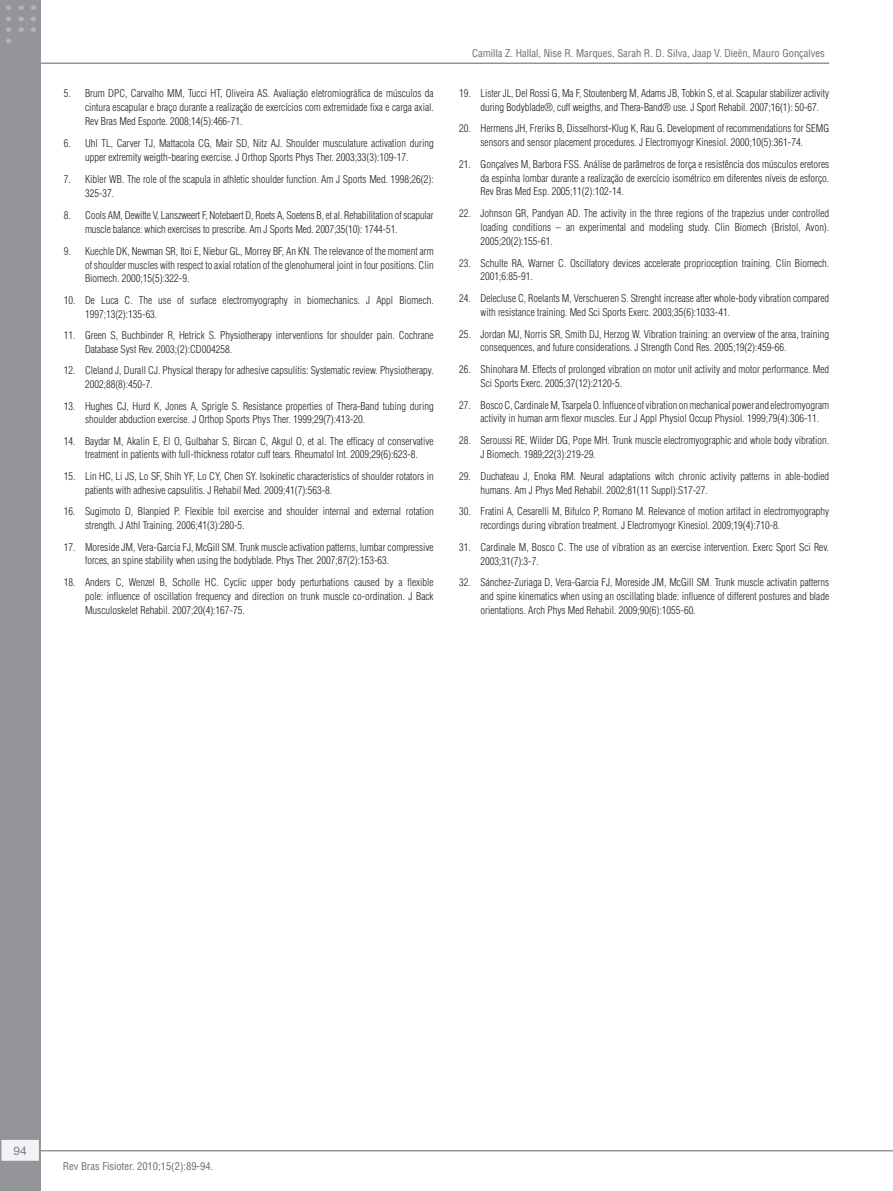
<style>
.page{position:relative;width:893px;height:1191px;background:#fff}
.page>*{position:absolute;margin:0;border:0;box-sizing:border-box;transform-origin:0 0}
.t1{font:12px "Helvetica LT Std";color:#808285}
.z05_4_referencias{font:300 condensed 10.5px/13.8px "Helvetica LT Std";color:#231f20}
.t2{font:condensed 10.5px "Helvetica LT Std";color:#6c6d70}
</style>
<div class="page">
<hr style="left:14px;top:1150px;width:879px;height:1px;background:#939598">
<hr style="left:13px;top:62px;width:816px;height:2px;background:#939598">
<div style="left:0;top:0;width:40px;height:1191px;background:#939598"></div>
<div style="left:1px;top:1139px;width:39px;height:22px;background:#f2f3f4"></div>
<div style="left:0;top:1138px;width:40px;height:24px;border:2px solid #939598"></div>
<svg style="left:6px;top:39px;width:5px;height:4px"></svg>
<svg style="left:6px;top:27px;width:5px;height:5px"></svg>
<svg style="left:6px;top:17px;width:5px;height:4px"></svg>
<svg style="left:6px;top:5px;width:5px;height:5px"></svg>
<svg style="left:19px;top:27px;width:5px;height:5px"></svg>
<svg style="left:19px;top:17px;width:5px;height:4px"></svg>
<svg style="left:19px;top:5px;width:5px;height:5px"></svg>
<svg style="left:31px;top:27px;width:5px;height:5px"></svg>
<svg style="left:31px;top:17px;width:5px;height:4px"></svg>
<svg style="left:31px;top:5px;width:5px;height:5px"></svg>
<p class="z05_4_referencias" style="left:85px;top:86px;width:350px;text-align:justify;text-indent:-21px">5. Brum DPC, Carvalho MM, Tucci HT, Oliveira AS. Avaliação eletromiográfica de músculos da cintura escapular e braço durante a realização de exercícios com extremidade fixa e carga axial.<br>Rev Bras Med Esporte. 2008;14(5):466-71.</p>
<p class="z05_4_referencias" style="left:64px;top:136px;width:371px;text-align:center">6. Uhl TL, Carver TJ, Mattacola CG, Mair SD, Nitz AJ. Shoulder musculature activation during upper extremity weigth-bearing exercise. J Orthop Sports Phys Ther. 2003;33(3):109-17.</p>
<p class="z05_4_referencias" style="left:85px;top:172px;width:350px;text-indent:-21px">7. Kibler WB. The role of the scapula in athletic shoulder function. Am J Sports Med. 1998;26(2):<br>325-37.</p>
<p class="z05_4_referencias" style="left:85px;top:208px;width:350px;text-indent:-21px">8. Cools AM, Dewitte V, Lanszweert F, Notebaert D, Roets A, Soetens B, et al. Rehabilitation of scapular muscle balance: which exercises to prescribe. Am J Sports Med. 2007;35(10): 1744-51.</p>
<p class="z05_4_referencias" style="left:85px;top:244px;width:350px;text-align:justify;text-indent:-21px">9. Kuechle DK, Newman SR, Itoi E, Niebur GL, Morrey BF, An KN. The relevance of the moment arm of shoulder muscles with respect to axial rotation of the glenohumeral joint in four positions. Clin Biomech. 2000;15(5):322-9.</p>
<p class="z05_4_referencias" style="left:85px;top:293px;width:350px;text-indent:-21px">10. De Luca C. The use of surface electromyography in biomechanics. J Appl Biomech.<br>1997;13(2):135-63.</p>
<p class="z05_4_referencias" style="left:85px;top:328px;width:350px;text-indent:-21px">11. Green S, Buchbinder R, Hetrick S. Physiotherapy interventions for shoulder pain. Cochrane<br>Database Syst Rev. 2003;(2):CD004258.</p>
<p class="z05_4_referencias" style="left:85px;top:364px;width:350px;text-indent:-21px">12. Cleland J, Durall CJ. Physical therapy for adhesive capsulitis: Systematic review. Physiotherapy.<br>2002;88(8):450-7.</p>
<p class="z05_4_referencias" style="left:85px;top:399px;width:350px;text-indent:-21px">13. Hughes CJ, Hurd K, Jones A, Sprigle S. Resistance properties of Thera-Band tubing during shoulder abduction exercise. J Orthop Sports Phys Ther. 1999;29(7):413-20.</p>
<p class="z05_4_referencias" style="left:64px;top:434px;width:371px;text-align:center">14. Baydar M, Akalin E, El O, Gulbahar S, Bircan C, Akgul O, et al. The efficacy of conservative treatment in patients with full-thickness rotator cuff tears. Rheumatol Int. 2009;29(6):623-8.</p>
<p class="z05_4_referencias" style="left:85px;top:469px;width:350px;text-indent:-21px">15. Lin HC, Li JS, Lo SF, Shih YF, Lo CY, Chen SY. Isokinetic characteristics of shoulder rotators in patients with adhesive capsulitis. J Rehabil Med. 2009;41(7):563-8.</p>
<p class="z05_4_referencias" style="left:85px;top:504px;width:350px;text-indent:-21px">16. Sugimoto D, Blanpied P. Flexible foil exercise and shoulder internal and external rotation strength. J Athl Training. 2006;41(3):280-5.</p>
<p class="z05_4_referencias" style="left:85px;top:540px;width:350px;text-indent:-21px">17. Moreside JM, Vera-Garcia FJ, McGill SM. Trunk muscle activation patterns, lumbar compressive forces, an spine stability when using the bodyblade. Phys Ther. 2007;87(2):153-63.</p>
<p class="z05_4_referencias" style="left:85px;top:575px;width:350px;text-align:justify;text-indent:-21px">18. Anders C, Wenzel B, Scholle HC. Cyclic upper body perturbations caused by a flexible pole: influence of oscillation frequency and direction on trunk muscle co-ordination. J Back Musculoskelet Rehabil. 2007;20(4):167-75.</p>
<p class="t2" style="left:472px;top:46px;width:354px">Camilla Z. Hallal, Nise R. Marques, Sarah R. D. Silva, Jaap V. Dieën, Mauro Gonçalves</p>
<p class="z05_4_referencias" style="left:480px;top:86px;width:350px;text-indent:-21px">19. Lister JL, Del Rossi G, Ma F, Stoutenberg M, Adams JB, Tobkin S, et al. Scapular stabilizer activity during Bodyblade®, cuff weigths, and Thera-Band® use. J Sport Rehabil. 2007;16(1): 50-67.</p>
<p class="z05_4_referencias" style="left:459px;top:122px;width:371px;text-align:center">20. Hermens JH, Freriks B, Disselhorst-Klug K, Rau G. Development of recommendations for SEMG sensors and sensor placement procedures. J Electromyogr Kinesiol. 2000;10(5):361-74.</p>
<p class="z05_4_referencias" style="left:480px;top:157px;width:350px;text-align:justify;text-indent:-21px">21. Gonçalves M, Barbora FSS. Análise de parâmetros de força e resistência dos músculos eretores da espinha lombar durante a realização de exercício isométrico em diferentes níveis de esforço.<br>Rev Bras Med Esp. 2005;11(2):102-14.</p>
<p class="z05_4_referencias" style="left:480px;top:206px;width:350px;text-align:justify;text-indent:-21px">22. Johnson GR, Pandyan AD. The activity in the three regions of the trapezius under controlled loading conditions – an experimental and modeling study. Clin Biomech (Bristol, Avon).<br>2005;20(2):155-61.</p>
<p class="z05_4_referencias" style="left:480px;top:256px;width:350px;text-indent:-21px">23. Schulte RA, Warner C. Oscillatory devices accelerate proprioception training. Clin Biomech.<br>2001;6:85-91.</p>
<p class="z05_4_referencias" style="left:480px;top:291px;width:350px;text-indent:-21px">24. Delecluse C, Roelants M, Verschueren S. Strenght increase after whole-body vibration compared with resistance training. Med Sci Sports Exerc. 2003;35(6):1033-41.</p>
<p class="z05_4_referencias" style="left:480px;top:327px;width:350px;text-indent:-21px">25. Jordan MJ, Norris SR, Smith DJ, Herzog W. Vibration training: an overview of the area, training consequences, and future considerations. J Strength Cond Res. 2005;19(2):459-66.</p>
<p class="z05_4_referencias" style="left:480px;top:362px;width:350px;text-indent:-21px">26. Shinohara M. Effects of prolonged vibration on motor unit activity and motor performance. Med<br>Sci Sports Exerc. 2005;37(12):2120-5.</p>
<p class="z05_4_referencias" style="left:480px;top:398px;width:350px;text-indent:-21px">27. Bosco C, Cardinale M, Tsarpela O. Influence of vibration on mechanical power and electromyogram activity in human arm flexor muscles. Eur J Appl Physiol Occup Physiol. 1999;79(4):306-11.</p>
<p class="z05_4_referencias" style="left:480px;top:433px;width:350px;text-indent:-21px">28. Seroussi RE, Wilder DG, Pope MH. Trunk muscle electromyographic and whole body vibration.<br>J Biomech. 1989;22(3):219-29.</p>
<p class="z05_4_referencias" style="left:480px;top:469px;width:350px;text-indent:-21px">29. Duchateau J, Enoka RM. Neural adaptations witch chronic activity patterns in able-bodied humans. Am J Phys Med Rehabil. 2002;81(11 Suppl):S17-27.</p>
<p class="z05_4_referencias" style="left:480px;top:504px;width:350px;text-indent:-21px">30. Fratini A, Cesarelli M, Bifulco P, Romano M. Relevance of motion artifact in electromyography recordings during vibration treatment. J Electromyogr Kinesiol. 2009;19(4):710-8.</p>
<p class="z05_4_referencias" style="left:480px;top:540px;width:350px;text-indent:-21px">31. Cardinale M, Bosco C. The use of vibration as an exercise intervention. Exerc Sport Sci Rev.<br>2003;31(7):3-7.</p>
<p class="z05_4_referencias" style="left:480px;top:575px;width:350px;text-align:justify;text-indent:-21px">32. Sánchez-Zuriaga D, Vera-Garcia FJ, Moreside JM, McGill SM. Trunk muscle activatin patterns and spine kinematics when using an oscillating blade: influence of different postures and blade orientations. Arch Phys Med Rehabil. 2009;90(6):1055-60.</p>
<p class="t1" style="left:14px;top:1143px;width:15px">94</p>
<p class="t2" style="left:63px;top:1160px;width:152px">Rev Bras Fisioter. 2010;15(2):89-94.</p>
</div>
